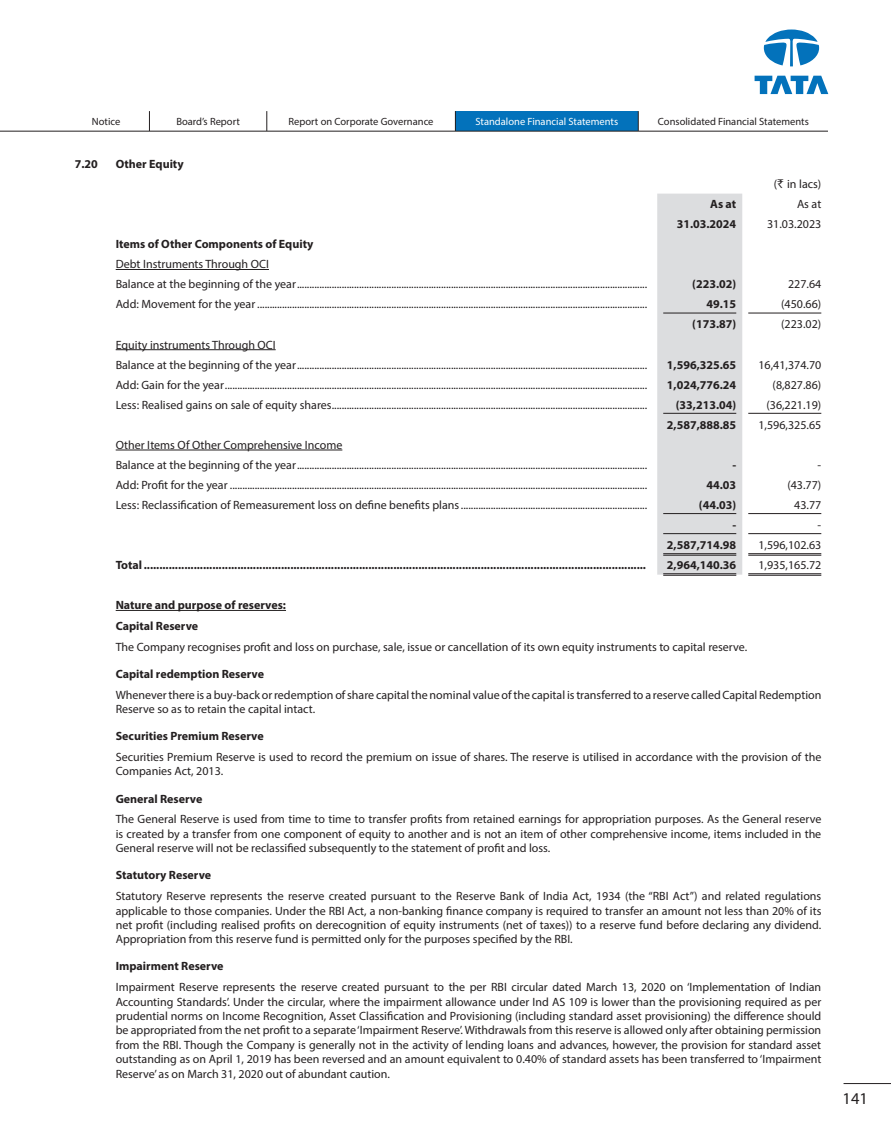
<style>
.page{position:relative;width:891px;height:1134px;background:#fff}
.page>*{position:absolute;margin:0;border:0;box-sizing:border-box;transform-origin:0 0}
.t1{font:16.5px "Myriad Pro";color:#231f20}
.t2{font:12px/14.4px "Myriad Pro";color:#231f20;text-align:justify}
.t3{font:700 12px "Myriad Pro";color:#231f20}
.t4{font:10.5px "Myriad Pro";color:#231f20}
.t5{font:10.5px "Myriad Pro";color:#fff}
.s1{font-family:"Rupee Foradian"}
</style>
<div class="page">
<div style="left:455px;top:111px;width:183px;height:20px;background:#0372bb"></div>
<svg style="left:149px;top:111px;width:307px;height:20px"></svg>
<svg style="left:638px;top:111px;width:1px;height:20px"></svg>
<hr style="left:0;top:131px;width:828px;height:1px;background:#231f20">
<svg style="left:755px;top:76px;width:73px;height:18px"></svg>
<svg style="left:764px;top:30px;width:55px;height:36px"></svg>
<hr style="left:844px;top:1083px;width:47px;height:1px;background:#231f20">
<div style="left:657px;top:194px;width:85px;height:381px;background:#dcdddf"></div>
<hr style="left:116px;top:269px;width:153px;height:1px;background:#231f20">
<hr style="left:663px;top:313px;width:73px;height:1px;background:#231f20">
<hr style="left:748px;top:313px;width:73px;height:1px;background:#231f20">
<hr style="left:116px;top:349px;width:160px;height:1px;background:#231f20">
<hr style="left:663px;top:413px;width:73px;height:1px;background:#231f20">
<hr style="left:748px;top:413px;width:73px;height:1px;background:#231f20">
<hr style="left:116px;top:450px;width:226px;height:1px;background:#231f20">
<hr style="left:663px;top:513px;width:73px;height:1px;background:#231f20">
<hr style="left:748px;top:513px;width:73px;height:1px;background:#231f20">
<hr style="left:663px;top:533px;width:73px;height:1px;background:#231f20">
<hr style="left:748px;top:533px;width:73px;height:1px;background:#231f20">
<hr style="left:663px;top:553px;width:73px;height:1px;background:#231f20">
<hr style="left:663px;top:555px;width:73px;height:1px;background:#231f20">
<hr style="left:748px;top:553px;width:73px;height:1px;background:#231f20">
<hr style="left:748px;top:555px;width:73px;height:1px;background:#231f20">
<hr style="left:663px;top:573px;width:73px;height:1px;background:#231f20">
<hr style="left:663px;top:575px;width:73px;height:1px;background:#231f20">
<hr style="left:748px;top:573px;width:73px;height:1px;background:#231f20">
<hr style="left:748px;top:575px;width:73px;height:1px;background:#231f20">
<hr style="left:116px;top:610px;width:170px;height:1px;background:#231f20">
<p class="t4" style="left:92px;top:115px;width:30px">Notice</p>
<p class="t4" style="left:176px;top:115px;width:65px">Board’s Report</p>
<p class="t4" style="left:289px;top:115px;width:146px">Report on Corporate Governance</p>
<p class="t5" style="left:475px;top:115px;width:144px">Standalone Financial Statements</p>
<p class="t4" style="left:658px;top:115px;width:152px">Consolidated Financial Statements</p>
<p class="t3" style="left:75px;top:156px;width:25px">7.20</p>
<p class="t3" style="left:116px;top:156px;width:70px">Other Equity</p>
<p class="t2" style="left:774px;top:177px;width:49px">(<span class="s1">`</span> in lacs)</p>
<p class="t3" style="left:710px;top:196px;width:28px">As at</p>
<p class="t2" style="left:797px;top:197px;width:26px">As at</p>
<p class="t3" style="left:677px;top:216px;width:61px">31.03.2024</p>
<p class="t2" style="left:767px;top:217px;width:56px">31.03.2023</p>
<p class="t3" style="left:116px;top:236px;width:199px">Items of Other Components of Equity</p>
<p class="t2" style="left:116px;top:257px;width:155px">Debt Instruments Through OCI</p>
<p class="t2" style="left:116px;top:277px;width:533px">Balance at the beginning of the year.............................................................................................................................................</p>
<p class="t3" style="left:692px;top:276px;width:45px">(223.02)</p>
<p class="t2" style="left:788px;top:277px;width:35px">227.64</p>
<p class="t2" style="left:116px;top:297px;width:533px">Add: Movement for the year .............................................................................................................................................................</p>
<p class="t3" style="left:707px;top:297px;width:31px">49.15</p>
<p class="t2" style="left:781px;top:297px;width:42px">(450.66)</p>
<p class="t3" style="left:692px;top:317px;width:45px">(173.87)</p>
<p class="t2" style="left:781px;top:317px;width:42px">(223.02)</p>
<p class="t2" style="left:116px;top:337px;width:161px">Equity instruments Through OCI</p>
<p class="t2" style="left:116px;top:357px;width:533px">Balance at the beginning of the year.............................................................................................................................................</p>
<p class="t3" style="left:667px;top:357px;width:71px">1,596,325.65</p>
<p class="t2" style="left:758px;top:357px;width:64px">16,41,374.70</p>
<p class="t2" style="left:116px;top:377px;width:533px">Add: Gain for the year..........................................................................................................................................................................</p>
<p class="t3" style="left:667px;top:377px;width:71px">1,024,776.24</p>
<p class="t2" style="left:773px;top:377px;width:50px">(8,827.86)</p>
<p class="t2" style="left:116px;top:397px;width:533px">Less: Realised gains on sale of equity shares...............................................................................................................................</p>
<p class="t3" style="left:676px;top:397px;width:62px">(33,213.04)</p>
<p class="t2" style="left:766px;top:397px;width:56px">(36,221.19)</p>
<p class="t3" style="left:667px;top:417px;width:71px">2,587,888.85</p>
<p class="t2" style="left:758px;top:417px;width:64px">1,596,325.65</p>
<p class="t2" style="left:116px;top:437px;width:228px">Other Items Of Other Comprehensive Income</p>
<p class="t2" style="left:116px;top:457px;width:533px">Balance at the beginning of the year.............................................................................................................................................</p>
<p class="t3" style="left:732px;top:457px;width:5px">-</p>
<p class="t2" style="left:818px;top:457px;width:5px">-</p>
<p class="t2" style="left:116px;top:477px;width:533px">Add: Profit for the year ........................................................................................................................................................................</p>
<p class="t3" style="left:707px;top:477px;width:31px">44.03</p>
<p class="t2" style="left:787px;top:477px;width:35px">(43.77)</p>
<p class="t2" style="left:116px;top:498px;width:533px">Less: Reclassification of Remeasurement loss on define benefits plans...........................................................................</p>
<p class="t3" style="left:699px;top:497px;width:39px">(44.03)</p>
<p class="t2" style="left:794px;top:498px;width:29px">43.77</p>
<p class="t3" style="left:732px;top:517px;width:5px">-</p>
<p class="t2" style="left:818px;top:518px;width:5px">-</p>
<p class="t3" style="left:667px;top:537px;width:71px">2,587,714.98</p>
<p class="t2" style="left:758px;top:538px;width:64px">1,596,102.63</p>
<p class="t3" style="left:116px;top:557px;width:532px">Total.................................................................................................................................................................</p>
<p class="t3" style="left:667px;top:557px;width:71px">2,964,140.36</p>
<p class="t2" style="left:758px;top:558px;width:64px">1,935,165.72</p>
<p class="t3" style="left:116px;top:597px;width:172px">Nature and purpose of reserves:</p>
<p class="t3" style="left:116px;top:618px;width:84px">Capital Reserve</p>
<p class="t2" style="left:116px;top:639px;width:633px">The Company recognises profit and loss on purchase, sale, issue or cancellation of its own equity instruments to capital reserve.</p>
<p class="t3" style="left:116px;top:666px;width:150px">Capital redemption Reserve</p>
<p class="t2" style="left:116px;top:687px;width:707px">Whenever there is a buy-back or redemption of share capital the nominal value of the capital is transferred to a reserve called Capital Redemption<br>Reserve so as to retain the capital intact.</p>
<p class="t3" style="left:116px;top:728px;width:150px">Securities Premium Reserve</p>
<p class="t2" style="left:116px;top:750px;width:707px">Securities Premium Reserve is used to record the premium on issue of shares. The reserve is utilised in accordance with the provision of the<br>Companies Act, 2013.</p>
<p class="t3" style="left:116px;top:791px;width:88px">General Reserve</p>
<p class="t2" style="left:116px;top:812px;width:707px">The General Reserve is used from time to time to transfer profits from retained earnings for appropriation purposes. As the General reserve is created by a transfer from one component of equity to another and is not an item of other comprehensive income, items included in the General reserve will not be reclassified subsequently to the statement of profit and loss.</p>
<p class="t3" style="left:116px;top:867px;width:97px">Statutory Reserve</p>
<p class="t2" style="left:116px;top:889px;width:707px">Statutory Reserve represents the reserve created pursuant to the Reserve Bank of India Act, 1934 (the “RBI Act”) and related regulations applicable to those companies. Under the RBI Act, a non-banking finance company is required to transfer an amount not less than 20% of its net profit (including realised profits on derecognition of equity instruments (net of taxes)) to a reserve fund before declaring any dividend.<br>Appropriation from this reserve fund is permitted only for the purposes specified by the RBI.</p>
<p class="t3" style="left:116px;top:959px;width:109px">Impairment Reserve</p>
<p class="t2" style="left:116px;top:980px;width:707px">Impairment Reserve represents the reserve created pursuant to the per RBI circular dated March 13, 2020 on ‘Implementation of Indian Accounting Standards’. Under the circular, where the impairment allowance under Ind AS 109 is lower than the provisioning required as per prudential norms on Income Recognition, Asset Classification and Provisioning (including standard asset provisioning) the difference should be appropriated from the net profit to a separate ‘Impairment Reserve’. Withdrawals from this reserve is allowed only after obtaining permission from the RBI. Though the Company is generally not in the activity of lending loans and advances, however, the provision for standard asset outstanding as on April 1, 2019 has been reversed and an amount equivalent to 0.40% of standard assets has been transferred to ‘Impairment Reserve’ as on March 31, 2020 out of abundant caution.</p>
<h1 class="t1" style="left:843px;top:1088px;width:27px">141</h1>
</div>
